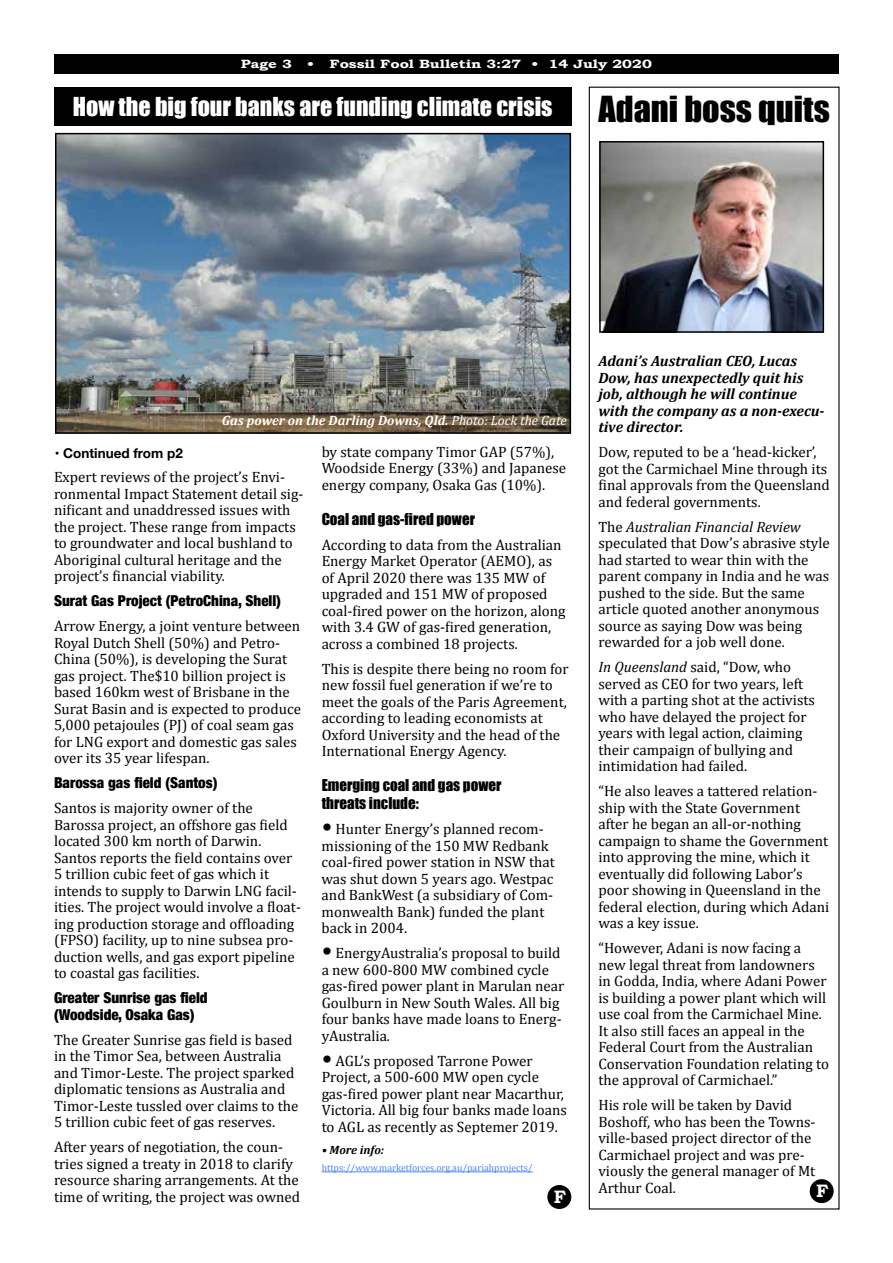
<style>
.page{position:relative;width:893px;height:1263px;background:#fff}
.page>*{position:absolute;margin:0;border:0;box-sizing:border-box;transform-origin:0 0}
.t1{font:33px "Impact";color:#000;scale:1.04 1}
.t2{font:24px "Impact";color:#fff}
.t3{font:700 18px "Bookman Old Style";color:#fff}
.t4{font:15px/16.5px "Cambria";color:#000}
.t5{font:italic 700 15px/16.5px "Cambria";color:#000}
.t6{font:900 condensed 15px/16.5px "Helvetica Neue";color:#000}
.t7{font:15px/18px "Impact";color:#000}
.t8{font:italic 700 13.5px "Cambria";color:#fff}
.t9{font:700 13.5px "Helvetica Neue";color:#000}
.t10{font:700 12px "Bookman Old Style";color:#fff;scale:1.25 1}
.t11{font:italic 700 12px "Cambria";color:#000}
.t12{font:9.75px "Cambria";color:#4a85ff}
.s1{font-weight:400}
.s2{font-size:24px}
.s3{font-style:italic}
</style>
<div class="page">
<div style="left:54px;top:54px;width:785px;height:20px;background:#000"></div>
<hr style="left:322px;top:1171px;width:211px;height:1px;background:#4a85ff">
<div style="left:54px;top:87px;width:517px;height:38px;background:#000"></div>
<div style="left:548px;top:1186px;width:23px;height:22px;background:#000;border-radius:50%"></div>
<div style="left:547px;top:1185px;width:24px;height:24px;border:2px solid #000;border-radius:50%"></div>
<img style="left:58px;top:136px;width:510px;height:295px">
<div style="left:55px;top:133px;width:516px;height:301px;border:2px solid #000"></div>
<div style="left:810px;top:1180px;width:23px;height:22px;background:#000;border-radius:50%"></div>
<div style="left:810px;top:1179px;width:24px;height:24px;border:2px solid #000;border-radius:50%"></div>
<img style="left:602px;top:144px;width:219px;height:186px">
<div style="left:599px;top:141px;width:225px;height:192px;border:2px solid #000"></div>
<p class="t10" style="left:241px;top:57px;width:42px">Page 3</p>
<p class="t10" style="left:307px;top:57px;width:277px">• Fossil Fool Bulletin 3:27 • 14 July 2020</p>
<h2 class="t2" style="left:73px;top:88px;width:481px">How the big four banks are funding climate crisis</h2>
<h1 class="t1" style="left:598px;top:84px;width:224px">Adani boss quits</h1>
<p class="t8" style="left:222px;top:413px;width:346px">Gas power on the Darling Downs, Qld. <span class="s1">Photo: Lock the Gate</span></p>
<p class="t9" style="left:55px;top:443px;width:130px">• Continued from p2</p>
<p class="t4" style="left:54px;top:469px;width:251px">Expert reviews of the project’s Envi&shy;ronmental Impact Statement detail sig&shy;nificant and unaddressed issues with the project. These range from impacts to groundwater and local bushland to Aboriginal cultural heritage and the project’s financial viability.</p>
<p class="t6" style="left:54px;top:592px;width:228px">Surat Gas Project (PetroChina, Shell)</p>
<p class="t4" style="left:54px;top:618px;width:248px">Arrow Energy, a joint venture between Royal Dutch Shell (50%) and Petro-China (50%), is developing the Surat gas project. The$10 billion project is based 160km west of Brisbane in the Surat Basin and is expected to produce 5,000 petajoules (PJ) of coal seam gas for LNG export and domestic gas sales over its 35 year lifespan.</p>
<p class="t6" style="left:54px;top:774px;width:165px">Barossa gas field (Santos)</p>
<p class="t4" style="left:54px;top:800px;width:249px">Santos is majority owner of the Barossa project, an offshore gas field located 300 km north of Darwin.<br>Santos reports the field contains over 5 trillion cubic feet of gas which it intends to supply to Darwin LNG facil&shy;ities. The project would involve a float&shy;ing production storage and offloading (FPSO) facility, up to nine subsea pro&shy;duction wells, and gas export pipeline to coastal gas facilities.</p>
<p class="t6" style="left:54px;top:989px;width:155px">Greater Sunrise gas field (Woodside, Osaka Gas)</p>
<p class="t4" style="left:54px;top:1031px;width:246px">The Greater Sunrise gas field is based in the Timor Sea, between Australia and Timor-Leste. The project sparked diplomatic tensions as Australia and Timor-Leste tussled over claims to the 5 trillion cubic feet of gas reserves.</p>
<p class="t4" style="left:54px;top:1139px;width:248px">After years of negotiation, the coun&shy;tries signed a treaty in 2018 to clarify resource sharing arrangements. At the time of writing, the project was owned</p>
<p class="t4" style="left:322px;top:443px;width:246px">by state company Timor GAP (57%),<br>Woodside Energy (33%) and Japanese energy company, Osaka Gas (10%).</p>
<p class="t7" style="left:322px;top:509px;width:155px">Coal and gas-fired power</p>
<p class="t4" style="left:322px;top:536px;width:245px">According to data from the Australian Energy Market Operator (AEMO), as of April 2020 there was 135 MW of upgraded and 151 MW of proposed coal-fired power on the horizon, along with 3.4 GW of gas-fired generation, across a combined 18 projects.</p>
<p class="t4" style="left:322px;top:660px;width:249px">This is despite there being no room for new fossil fuel generation if we’re to meet the goals of the Paris Agreement, according to leading economists at Oxford University and the head of the International Energy Agency.</p>
<p class="t7" style="left:322px;top:776px;width:181px">Emerging coal and gas power threats include:</p>
<p class="t4" style="left:322px;top:821px;width:235px"><span class="s2">•</span> Hunter Energy’s planned recom&shy;missioning of the 150 MW Redbank coal-fired power station in NSW that was shut down 5 years ago. Westpac and BankWest (a subsidiary of Com&shy;monwealth Bank) funded the plant back in 2004.</p>
<p class="t4" style="left:322px;top:945px;width:244px"><span class="s2">•</span> EnergyAustralia’s proposal to build a new 600-800 MW combined cycle gas-fired power plant in Marulan near<br>Goulburn in New South Wales. All big four banks have made loans to Energ&shy;yAustralia.</p>
<p class="t4" style="left:322px;top:1052px;width:247px"><span class="s2">•</span> AGL’s proposed Tarrone Power Project, a 500-600 MW open cycle gas-fired power plant near Macarthur, Victoria. All big four banks made loans to AGL as recently as Septemer 2019.</p>
<p class="t11" style="left:322px;top:1142px;width:64px">• More info:</p>
<p class="t12" style="left:322px;top:1162px;width:213px">https://www.marketforces.org.au/pariahprojects/</p>
<p class="t3" style="left:554px;top:1186px;width:14px">F</p>
<p class="t5" style="left:598px;top:352px;width:228px">Adani’s Australian CEO, Lucas<br>Dow, has unexpectedly quit his job, although he will continue with the company as a non-execu&shy;tive director.</p>
<p class="t4" style="left:598px;top:444px;width:233px">Dow, reputed to be a ‘head-kicker’, got the Carmichael Mine through its final approvals from the Queensland and federal governments.</p>
<p class="t4" style="left:598px;top:518px;width:233px">The <span class="s3">Australian Financial Review </span>speculated that Dow’s abrasive style had started to wear thin with the parent company in India and he was pushed to the side. But the same article quoted another anonymous source as saying Dow was being rewarded for a job well done.</p>
<p class="t4" style="left:598px;top:659px;width:218px"><span class="s3">In Queensland</span> said, “Dow, who served as CEO for two years, left with a parting shot at the activists who have delayed the project for years with legal action, claiming their campaign of bullying and intimidation had failed.</p>
<p class="t4" style="left:598px;top:783px;width:232px">“He also leaves a tattered relation&shy;ship with the State Government after he began an all-or-nothing campaign to shame the Government into approving the mine, which it eventually did following Labor’s poor showing in Queensland in the federal election, during which Adani was a key issue.</p>
<p class="t4" style="left:598px;top:940px;width:232px">“However, Adani is now facing a new legal threat from landowners in Godda, India, where Adani Power is building a power plant which will use coal from the Carmichael Mine.<br>It also still faces an appeal in the Federal Court from the Australian Conservation Foundation relating to the approval of Carmichael.”</p>
<p class="t4" style="left:598px;top:1097px;width:219px">His role will be taken by David<br>Boshoff, who has been the Towns&shy;ville-based project director of the<br>Carmichael project and was pre&shy;viously the general manager of Mt<br>Arthur Coal.</p>
<p class="t3" style="left:816px;top:1180px;width:14px">F</p>
</div>
